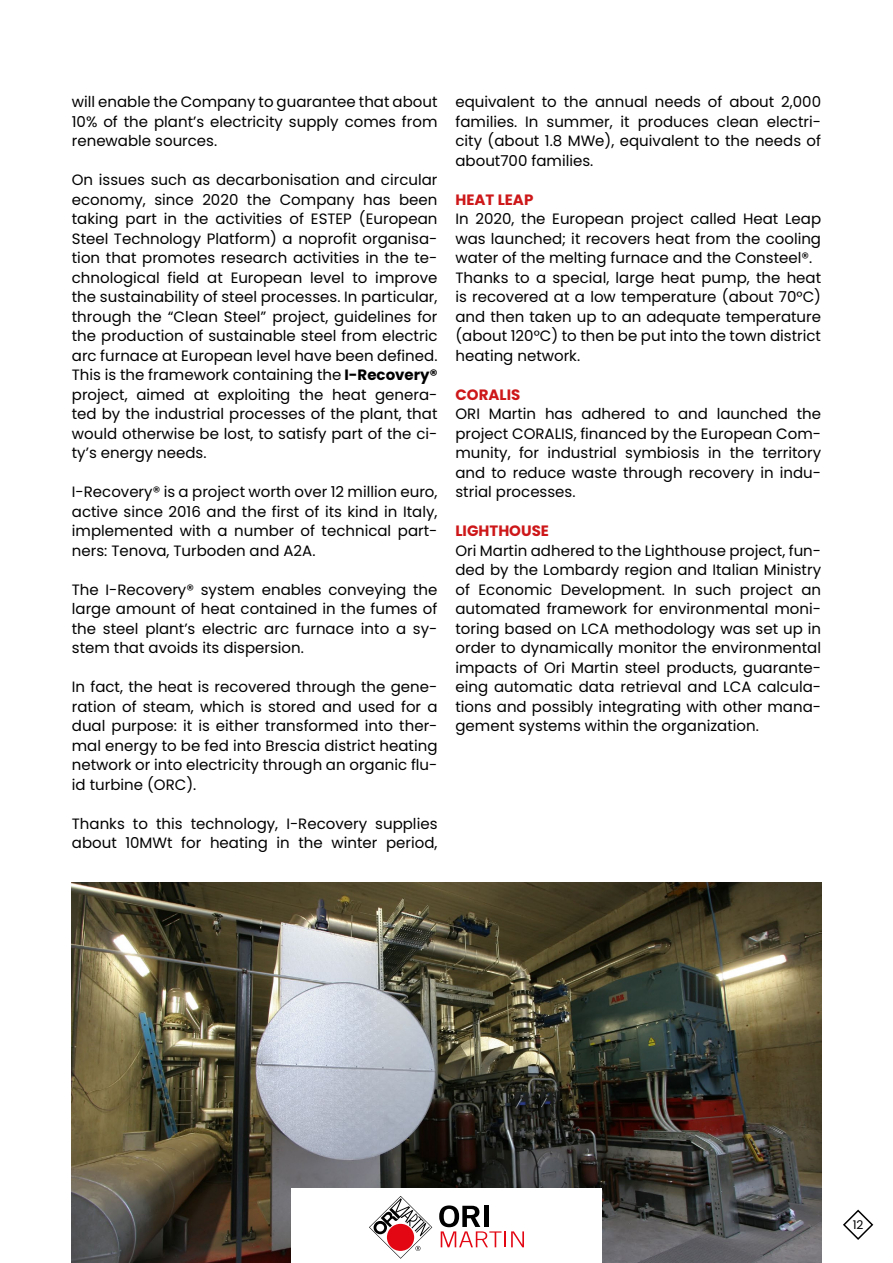
<style>
.page{position:relative;width:893px;height:1263px;background:#fff}
.page>*{position:absolute;margin:0;border:0;box-sizing:border-box;transform-origin:0 0}
.t1{font:15px/19.5px "Poppins";color:#000;text-align:justify}
.t2{font:700 15px "Poppins";color:#cd1719}
.t3{font:12px "Poppins";color:#000}
.s1{font-weight:700}
</style>
<div class="page">
<svg style="left:843px;top:1209px;width:31px;height:31px"></svg>
<img style="left:72px;top:882px;width:749px;height:381px">
<div style="left:291px;top:1188px;width:311px;height:75px;background:#fff"></div>
<svg style="left:369px;top:1196px;width:63px;height:63px"></svg>
<div style="left:387px;top:1224px;width:27px;height:27px;background:#e30613;border-radius:50%"></div>
<svg style="left:439px;top:1205px;width:85px;height:42px"></svg>
<p class="t1" style="left:72px;top:92px;width:367px">will enable the Company to guarantee that about 10% of the plant’s electricity supply comes from renewable sources.</p>
<p class="t1" style="left:72px;top:170px;width:367px">On issues such as decarbonisation and circular economy, since 2020 the Company has been taking part in the activities of ESTEP (European Steel Technology Platform) a noprofit organisa&shy;tion that promotes research activities in the te&shy;chnological field at European level to improve the sustainability of steel processes. In particular, through the “Clean Steel” project, guidelines for the production of sustainable steel from electric arc furnace at European level have been defined.<br>This is the framework containing the <span class="s1">I-Recovery® </span>project, aimed at exploiting the heat genera&shy;ted by the industrial processes of the plant, that would otherwise be lost, to satisfy part of the ci&shy;ty’s energy needs.</p>
<p class="t1" style="left:72px;top:482px;width:367px">I-Recovery® is a project worth over 12 million euro, active since 2016 and the first of its kind in Italy, implemented with a number of technical part&shy;ners: Tenova, Turboden and A2A.</p>
<p class="t1" style="left:72px;top:580px;width:367px">The I-Recovery® system enables conveying the large amount of heat contained in the fumes of the steel plant’s electric arc furnace into a sy&shy;stem that avoids its dispersion.</p>
<p class="t1" style="left:72px;top:677px;width:367px">In fact, the heat is recovered through the gene&shy;ration of steam, which is stored and used for a dual purpose: it is either transformed into ther&shy;mal energy to be fed into Brescia district heating network or into electricity through an organic flu&shy;id turbine (ORC).</p>
<p class="t1" style="left:72px;top:814px;width:367px">Thanks to this technology, I-Recovery supplies about 10MWt for heating in the winter period,</p>
<p class="t1" style="left:455px;top:92px;width:367px">equivalent to the annual needs of about 2,000 families. In summer, it produces clean electri&shy;city (about 1.8 MWe), equivalent to the needs of about700 families.</p>
<p class="t2" style="left:455px;top:191px;width:79px">HEAT LEAP</p>
<p class="t1" style="left:455px;top:209px;width:367px;text-align:left">In 2020, the European project called Heat Leap was launched; it recovers heat from the cooling water of the melting furnace and the Consteel®.<br>Thanks to a special, large heat pump, the heat is recovered at a low temperature (about 70°C) and then taken up to an adequate temperature (about 120°C) to then be put into the town district heating network.</p>
<p class="t2" style="left:455px;top:386px;width:66px">CORALIS</p>
<p class="t1" style="left:455px;top:404px;width:367px">ORI Martin has adhered to and launched the project CORALIS, financed by the European Com&shy;munity, for industrial symbiosis in the territory and to reduce waste through recovery in indu&shy;strial processes.</p>
<p class="t2" style="left:455px;top:522px;width:95px">LIGHTHOUSE</p>
<p class="t1" style="left:455px;top:541px;width:367px">Ori Martin adhered to the Lighthouse project, fun&shy;ded by the Lombardy region and Italian Ministry of Economic Development. In such project an automated framework for environmental moni&shy;toring based on LCA methodology was set up in order to dynamically monitor the environmental impacts of Ori Martin steel products, guarante&shy;eing automatic data retrieval and LCA calcula&shy;tions and possibly integrating with other mana&shy;gement systems within the organization.</p>
<p class="t3" style="left:853px;top:1217px;width:12px">12</p>
</div>
